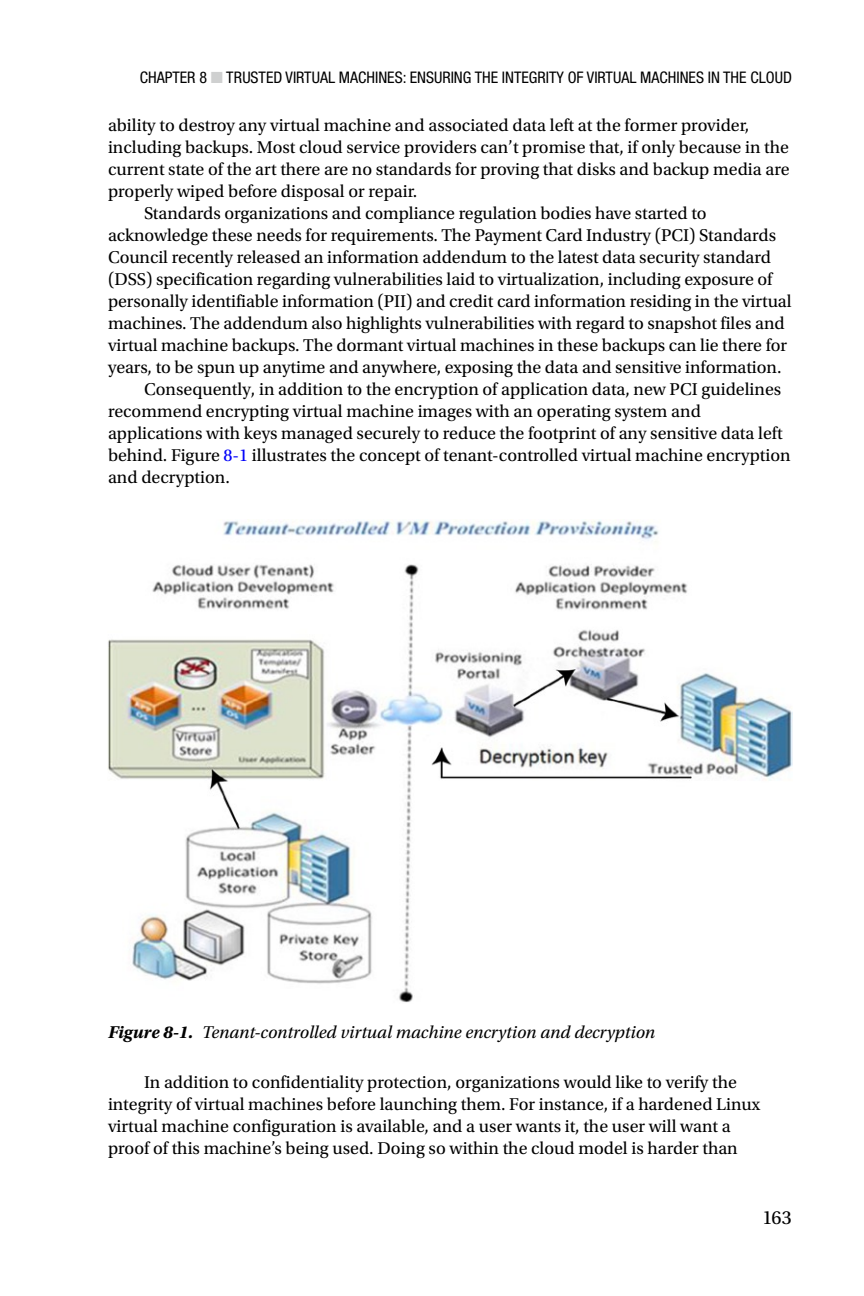
<style>
.page{position:relative;width:864px;height:1296px;background:#fff}
.page>*{position:absolute;margin:0;border:0;box-sizing:border-box;transform-origin:0 0}
.t1{font:20px "Utopia Std";color:#000}
.t2{font:18px/22px "Utopia Std";color:#000}
.t3{font:italic 18px "Utopia Std";color:#000}
.t4{font:condensed 16px "Helvetica Neue";color:#000}
.s1{color:#cfd0d0}
.s2{color:#0000fa}
.s3{font-weight:700}
</style>
<div class="page">
<img style="left:108px;top:520px;width:684px;height:483px">
<p class="t4" style="left:140px;top:69px;width:654px">CHAPTER 8 <span class="s1">■</span> TRUSTED VIRTUAL MACH INES: ENSURING THE INTEGRITY OF VIRTUAL MACH INES IN THE CLOUD</p>
<p class="t2" style="left:108px;top:115px;width:643px">ability to destroy any virtual machine and associated data left at the former provider,</p>
<p class="t2" style="left:108px;top:137px;width:683px">including backups. Most cloud service providers can’t promise that, if only because in the</p>
<p class="t2" style="left:108px;top:159px;width:683px">current state of the art there are no standards for proving that disks and backup media are</p>
<p class="t2" style="left:108px;top:181px;width:311px">properly wiped before disposal or repair.</p>
<p class="t2" style="left:144px;top:203px;width:564px">Standards organizations and compliance regulation bodies have started to</p>
<p class="t2" style="left:108px;top:225px;width:670px">acknowledge these needs for requirements. The Payment Card Industry (PCI) Standards</p>
<p class="t2" style="left:108px;top:247px;width:665px">Council recently released an information addendum to the latest data security standard</p>
<p class="t2" style="left:108px;top:269px;width:666px">(DSS) specification regarding vulnerabilities laid to virtualization, including exposure of</p>
<p class="t2" style="left:108px;top:291px;width:685px">personally identifiable information (PII) and credit card information residing in the virtual</p>
<p class="t2" style="left:108px;top:313px;width:678px">machines. The addendum also highlights vulnerabilities with regard to snapshot files and</p>
<p class="t2" style="left:108px;top:335px;width:681px">virtual machine backups. The dormant virtual machines in these backups can lie there for</p>
<p class="t2" style="left:108px;top:357px;width:675px">years, to be spun up anytime and anywhere, exposing the data and sensitive information.</p>
<p class="t2" style="left:144px;top:379px;width:639px">Consequently, in addition to the encryption of application data, new PCI guidelines</p>
<p class="t2" style="left:108px;top:401px;width:594px">recommend encrypting virtual machine images with an operating system and</p>
<p class="t2" style="left:108px;top:423px;width:676px">applications with keys managed securely to reduce the footprint of any sensitive data left</p>
<p class="t2" style="left:108px;top:445px;width:684px">behind. Figure <span class="s2">8-1</span> illustrates the concept of tenant-controlled virtual machine encryption</p>
<p class="t2" style="left:108px;top:467px;width:123px">and decryption.</p>
<p class="t3" style="left:108px;top:1022px;width:549px"><span class="s3">Figure 8-1.</span> Tenant-controlled virtual machine encrytion and decryption</p>
<p class="t2" style="left:108px;top:1072px;width:654px;text-indent:36px">In addition to confidentiality protection, organizations would like to verify the integrity of virtual machines before launching them. For instance, if a hardened Linux virtual machine configuration is available, and a user wants it, the user will want a proof of this machine’s being used. Doing so within the cloud model is harder than</p>
<p class="t1" style="left:762px;top:1207px;width:31px">163</p>
</div>
